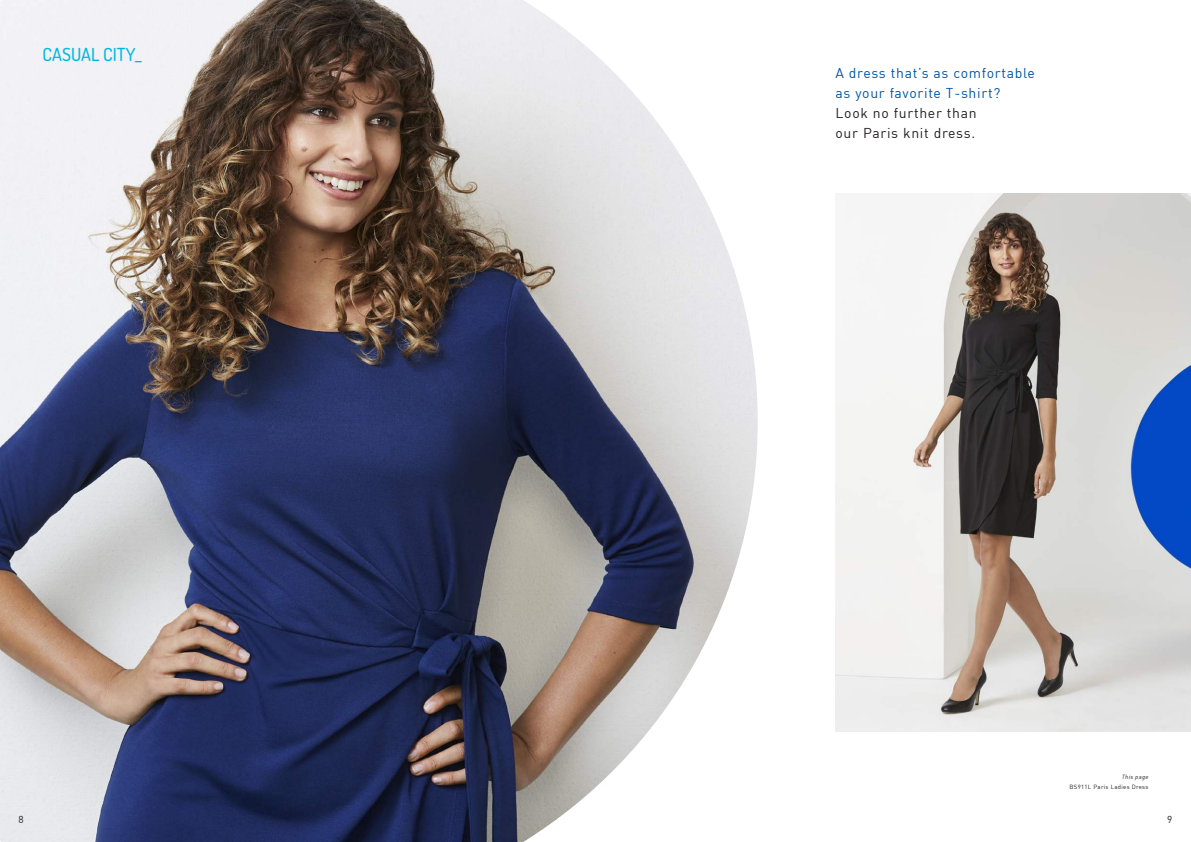
<style>
.page{position:relative;width:1191px;height:842px;background:#fff}
.page>*{position:absolute;margin:0;border:0;box-sizing:border-box;transform-origin:0 0}
.t1{font:500 18px "Dosis";color:#00b8de}
.t2{font:14px/20px "DIN";letter-spacing:.05em;color:#0155a7}
.t3{font:14px/20px "DIN";letter-spacing:.05em;color:#231f20}
.t4{font:10px "DIN";color:#231f20}
.t5{font:6px "DIN";letter-spacing:.05em;color:#231f20}
.t6{font:italic 6px "DIN";letter-spacing:.05em;color:#231f20}
</style>
<div class="page">
<img style="left:835px;top:193px;width:356px;height:539px">
<img style="left:0;top:0;width:757px;height:842px">
<p class="t1" style="left:43px;top:43px;width:100px">CASUAL CITY_</p>
<p class="t2" style="left:835px;top:63px;width:201px">A dress that’s as comfortable as your favorite T-shirt?</p>
<p class="t3" style="left:835px;top:103px;width:143px">Look no further than our Paris knit dress.</p>
<p class="t6" style="left:1121px;top:773px;width:28px">This page</p>
<p class="t5" style="left:1069px;top:783px;width:80px">BS911L Paris Ladies Dress</p>
<p class="t4" style="left:19px;top:813px;width:7px">8</p>
<p class="t4" style="left:1167px;top:813px;width:7px">9</p>
</div>
